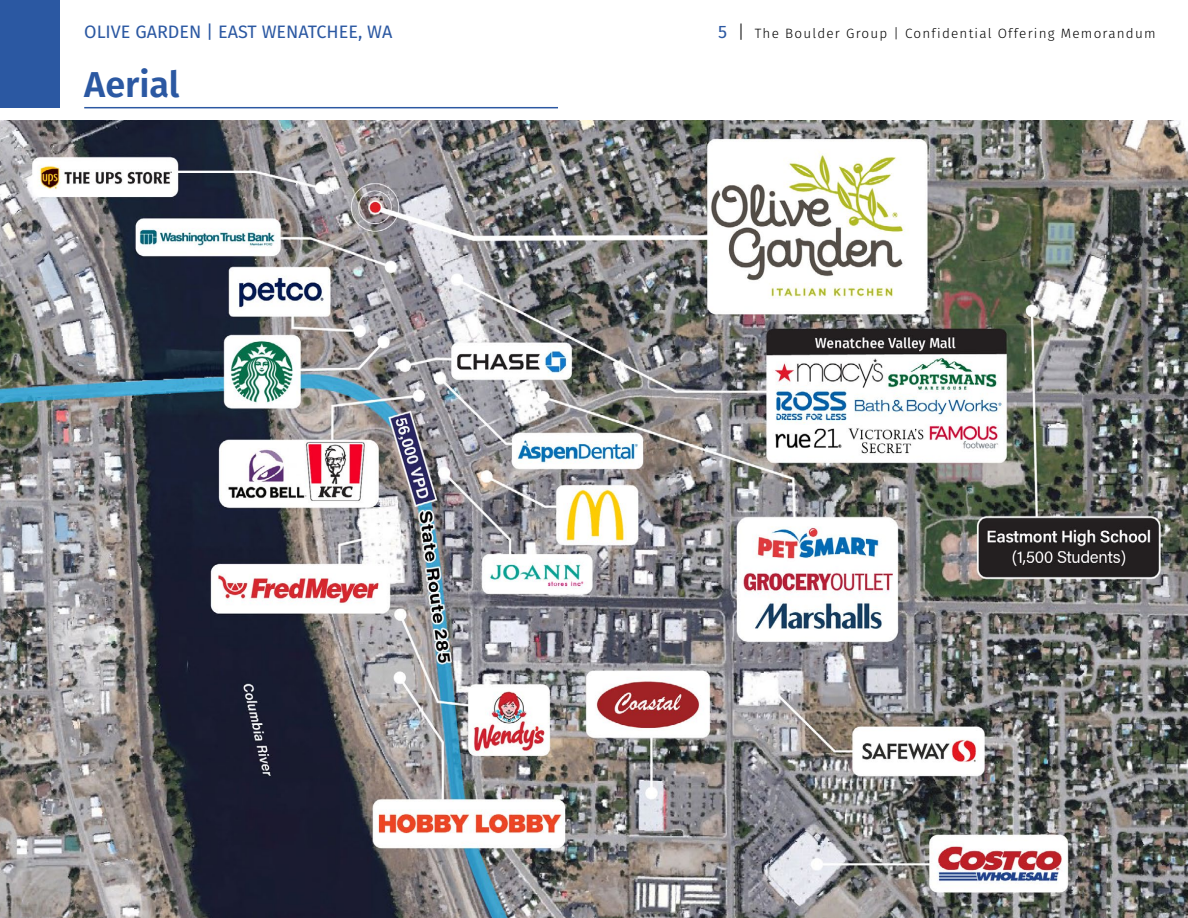
<style>
.page{position:relative;width:1188px;height:918px;background:#fff}
.page>*{position:absolute;margin:0;border:0;box-sizing:border-box;transform-origin:0 0}
.t1{font:600 36px "Fira Sans";color:#2b58a2}
.t2{font:18px "Fira Sans";color:#2b58a2}
.t3{font:300 13.5px "Fira Sans";letter-spacing:.09em;color:#000}
.s1{font-weight:400;font-size:18px;color:#2b58a2}
.s2{font-size:18px}
</style>
<div class="page">
<img style="left:0;top:120px;width:1188px;height:798px">
<div style="left:0;top:0;width:60px;height:108px;background:#2b58a2"></div>
<hr style="left:84px;top:107px;width:474px;height:1px;background:#2b58a2">
<h2 class="t2" style="left:84px;top:18px;width:310px">OLIVE GARDEN | EAST WENATCHEE, WA</h2>
<p class="t3" style="left:718px;top:24px;width:439px"><span class="s1">5</span> <span class="s2">|</span> The Boulder Group | Confidential Offering Memorandum</p>
<h1 class="t1" style="left:84px;top:54px;width:97px">Aerial</h1>
</div>
